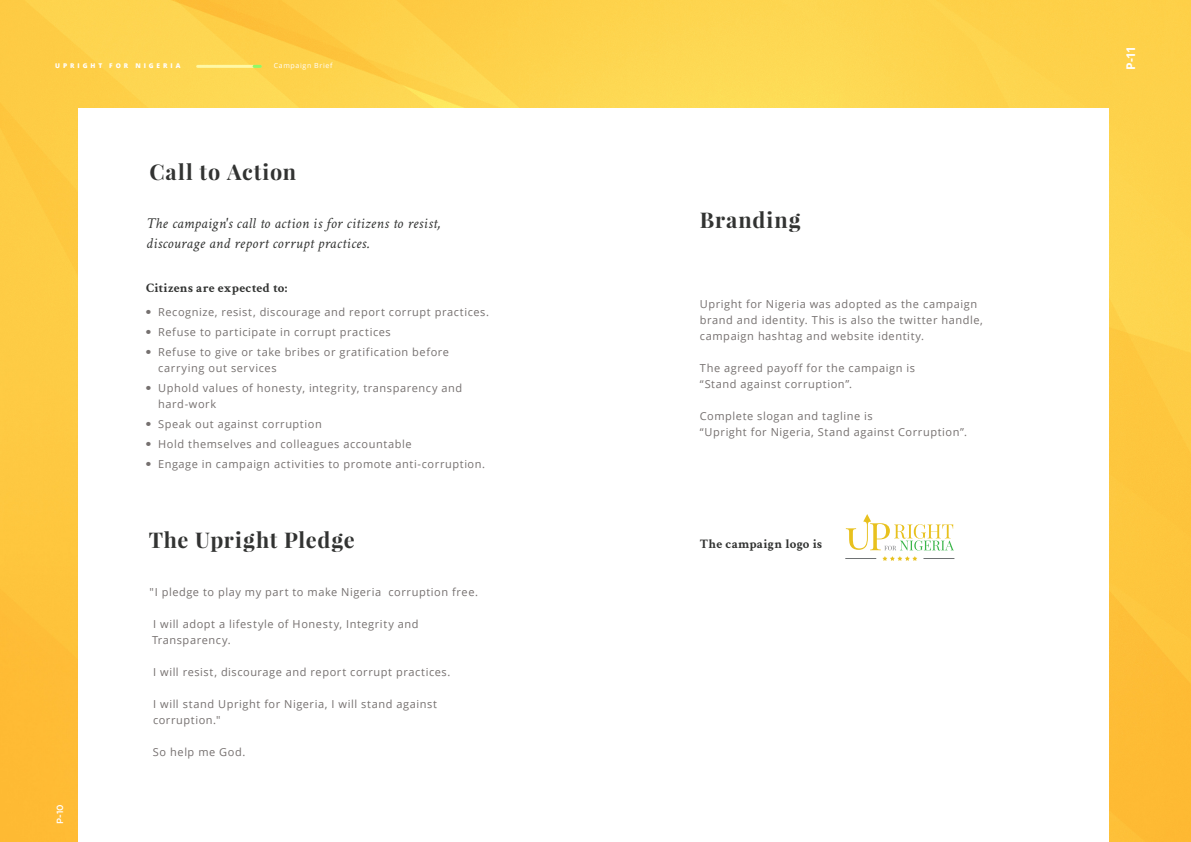
<style>
.page{position:relative;width:1191px;height:842px;background:#fff}
.page>*{position:absolute;margin:0;border:0;box-sizing:border-box;transform-origin:0 0}
.t1{font:700 21.6px "Playfair Display";letter-spacing:.04em;color:#323332}
.lead_02_span_all_col{font:italic 15px/20px "Crimson Text";letter-spacing:.02em;color:#323332}
.List_subheading{font:700 13px "Crimson Text";letter-spacing:.02em;color:#323332}
.t2{font:700 12px "Open Sans";color:#fff}
.body_copy{font:11px/16px "Open Sans";letter-spacing:.05em;color:#75706f}
.t3{font:500 9px "Gotham Pro";color:#fff}
.t4{font:7px "Open Sans";letter-spacing:.1em;color:#fff}
.t5{font:800 6.5px "Open Sans";letter-spacing:.45em;color:#fff}
</style>
<div class="page">
<img style="left:0;top:0;width:1191px;height:842px">
<hr style="left:198px;top:65px;width:62px;height:3px;background:#fae6bb">
<svg style="left:254px;top:65px;width:6px;height:3px"></svg>
<div style="left:0;top:820px;width:19px;height:22px;background:#feba33"></div>
<div style="left:1170px;top:820px;width:21px;height:22px;background:#feb932"></div>
<div style="left:78px;top:108px;width:1031px;height:734px;background:#fff"></div>
<svg style="left:846px;top:514px;width:108px;height:36px"></svg>
<svg style="left:882px;top:556px;width:35px;height:5px"></svg>
<hr style="left:923px;top:558px;width:31px;height:1px;background:#6e7173">
<hr style="left:845px;top:558px;width:31px;height:1px;background:#6e7173">
<p class="t5" style="left:55px;top:61px;width:127px">UPRIGHT FOR NIGERIA</p>
<p class="t4" style="left:274px;top:61px;width:60px">Campaign Brief</p>
<h4 class="t1" style="left:149px;top:158px;width:148px">Call to Action</h4>
<p class="lead_02_span_all_col" style="left:146px;top:213px;width:296px">The campaign's call to action is for citizens to resist, discourage and report corrupt practices.</p>
<p class="List_subheading" style="left:146px;top:280px;width:143px">Citizens are expected to:</p>
<p class="body_copy" style="left:146px;top:304px;width:344px">● Recognize, resist, discourage and report corrupt practices.</p>
<p class="body_copy" style="left:146px;top:324px;width:246px">● Refuse to participate in corrupt practices</p>
<p class="body_copy" style="left:158px;top:344px;width:292px;text-indent:-12px">● Refuse to give or take bribes or gratification before carrying out services</p>
<p class="body_copy" style="left:158px;top:380px;width:305px;text-indent:-12px">● Uphold values of honesty, integrity, transparency and hard-work</p>
<p class="body_copy" style="left:146px;top:416px;width:177px">● Speak out against corruption</p>
<p class="body_copy" style="left:146px;top:436px;width:267px">● Hold themselves and colleagues accountable</p>
<p class="body_copy" style="left:146px;top:456px;width:340px">● Engage in campaign activities to promote anti-corruption.</p>
<h4 class="t1" style="left:149px;top:526px;width:207px">The Upright Pledge</h4>
<p class="t3" style="left:55px;top:824px;width:21px;rotate:-90deg">P-10</p>
<p class="body_copy" style="left:150px;top:584px;width:330px">"I pledge to play my part to make Nigeria corruption free.</p>
<p class="body_copy" style="left:152px;top:616px;width:268px">I will adopt a lifestyle of Honesty, Integrity and<br>Transparency.</p>
<p class="body_copy" style="left:153px;top:664px;width:299px">I will resist, discourage and report corrupt practices.</p>
<p class="body_copy" style="left:153px;top:696px;width:285px">I will stand Upright for Nigeria, I will stand against corruption."</p>
<p class="body_copy" style="left:153px;top:744px;width:94px">So help me God.</p>
<h4 class="t1" style="left:700px;top:206px;width:102px">Branding</h4>
<p class="body_copy" style="left:700px;top:296px;width:284px">Upright for Nigeria was adopted as the campaign brand and identity. This is also the twitter handle, campaign hashtag and website identity.</p>
<p class="body_copy" style="left:700px;top:360px;width:217px">The agreed payoff for the campaign is “Stand against corruption”.</p>
<p class="body_copy" style="left:700px;top:408px;width:269px">Complete slogan and tagline is<br>“Upright for Nigeria, Stand against Corruption”.</p>
<p class="List_subheading" style="left:700px;top:536px;width:124px">The campaign logo is</p>
<p class="t2" style="left:1122px;top:70px;width:25px;rotate:-90deg">P-11</p>
</div>
